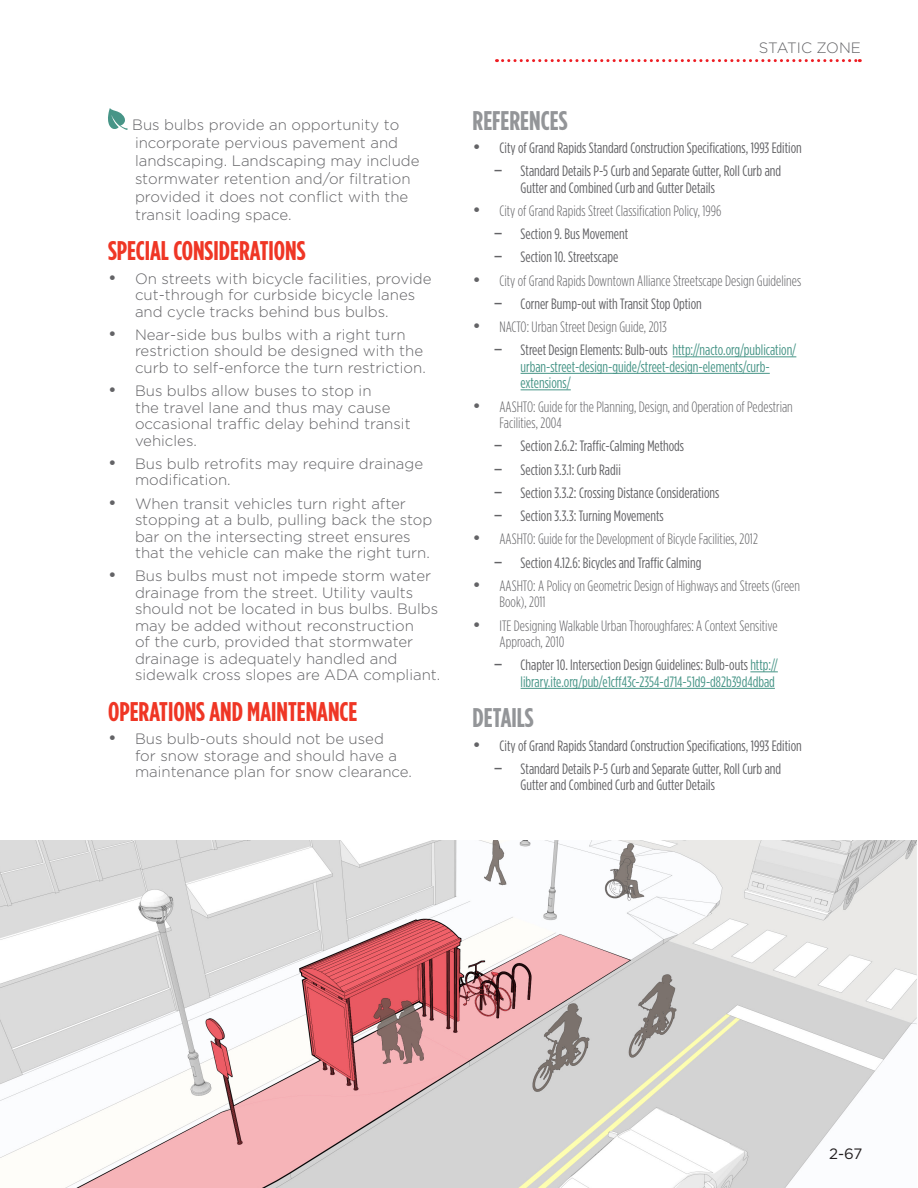
<style>
.page{position:relative;width:918px;height:1188px;background:#fff}
.page>*{position:absolute;margin:0;border:0;box-sizing:border-box;transform-origin:0 0}
.NNI_02-elements{font:700 27px "Gotham Condensed";color:#ef3625}
.NNI_02-elements-2{font:700 27px "Gotham Condensed";color:#939598}
.green_infrastructure{font:300 15px/16.5px "Gotham";color:#636366}
.t1{font:15px/16.5px "Gotham Condensed";color:#636366}
.t2{font:300 15px/16.5px "Gotham Condensed";color:#636366}
.t3{font:15px/16.5px "Gotham Condensed";color:#479587}
.t4{font:15px "Gotham";color:#231f20}
.s1{font-weight:400;font-size:18px}
.s2{font-family:"Gotham";font-size:18px}
.s3{font-family:"Gotham";font-weight:400;font-size:18px}
.s4{font-family:"Gotham";font-size:18px;color:#636366}
.s5{color:#636366}
</style>
<div class="page">
<svg style="left:503px;top:59px;width:357px;height:3px"></svg>
<svg style="left:108px;top:108px;width:20px;height:22px"></svg>
<hr style="left:673px;top:356px;width:123px;height:1px;background:#479587">
<hr style="left:521px;top:373px;width:249px;height:1px;background:#479587">
<hr style="left:521px;top:389px;width:50px;height:1px;background:#479587">
<svg style="left:750px;top:671px;width:28px;height:1px"></svg>
<hr style="left:521px;top:688px;width:254px;height:1px;background:#479587">
<img style="left:0;top:841px;width:917px;height:347px">
<p class="green_infrastructure" style="left:132px;top:115px;width:289px;line-height:18px">Bus bulbs provide an opportunity to incorporate pervious pavement and landscaping. Landscaping may include stormwater retention and/or filtration provided it does not conflict with the transit loading space.</p>
<p class="NNI_02-elements" style="left:108px;top:235px;width:199px">SPECIAL CONSIDERATIONS</p>
<p class="green_infrastructure" style="left:135px;top:270px;width:298px;text-indent:-27px"><span class="s1">•</span> On streets with bicycle facilities, provide cut-through for curbside bicycle lanes and cycle tracks behind bus bulbs.</p>
<p class="green_infrastructure" style="left:135px;top:326px;width:292px;text-indent:-27px"><span class="s1">•</span> Near-side bus bulbs with a right turn restriction should be designed with the curb to self-enforce the turn restriction.</p>
<p class="green_infrastructure" style="left:135px;top:382px;width:277px;text-indent:-27px"><span class="s1">•</span> Bus bulbs allow buses to stop in<br>the travel lane and thus may cause occasional traffic delay behind transit vehicles.</p>
<p class="green_infrastructure" style="left:135px;top:455px;width:290px;text-indent:-27px"><span class="s1">•</span> Bus bulb retrofits may require drainage modification.</p>
<p class="green_infrastructure" style="left:135px;top:495px;width:299px;text-indent:-27px"><span class="s1">•</span> When transit vehicles turn right after stopping at a bulb, pulling back the stop bar on the intersecting street ensures that the vehicle can make the right turn.</p>
<p class="green_infrastructure" style="left:135px;top:567px;width:307px;text-indent:-27px"><span class="s1">•</span> Bus bulbs must not impede storm water drainage from the street. Utility vaults should not be located in bus bulbs. Bulbs may be added without reconstruction<br>of the curb, provided that stormwater drainage is adequately handled and sidewalk cross slopes are ADA compliant.</p>
<p class="NNI_02-elements" style="left:108px;top:696px;width:251px">OPERATIONS AND MAINTENANCE</p>
<p class="green_infrastructure" style="left:135px;top:730px;width:279px;text-indent:-27px"><span class="s1">•</span> Bus bulb-outs should not be used<br>for snow storage and should have a maintenance plan for snow clearance.</p>
<p class="green_infrastructure" style="left:759px;top:39px;width:104px">STATIC ZONE</p>
<p class="NNI_02-elements-2" style="left:473px;top:104px;width:96px">REFERENCES</p>
<p class="t1" style="left:473px;top:139px;width:331px"><span class="s2">•</span> City of Grand Rapids Standard Construction Specifications, 1993 Edition</p>
<p class="t1" style="left:521px;top:162px;width:262px;text-indent:-27px"><span class="s2">–</span> Standard Details P-5 Curb and Separate Gutter, Roll Curb and<br>Gutter and Combined Curb and Gutter Details</p>
<p class="t2" style="left:473px;top:202px;width:250px"><span class="s3">•</span> City of Grand Rapids Street Classification Policy, 1996</p>
<p class="t1" style="left:494px;top:225px;width:136px"><span class="s2">–</span> Section 9. Bus Movement</p>
<p class="t1" style="left:494px;top:249px;width:126px"><span class="s2">–</span> Section 10. Streetscape</p>
<p class="t2" style="left:473px;top:272px;width:330px"><span class="s3">•</span> City of Grand Rapids Downtown Alliance Streetscape Design Guidelines</p>
<p class="t1" style="left:494px;top:295px;width:210px"><span class="s2">–</span> Corner Bump-out with Transit Stop Option</p>
<p class="t2" style="left:473px;top:318px;width:196px"><span class="s3">•</span> NACTO: Urban Street Design Guide, 2013</p>
<p class="t3" style="left:521px;top:342px;width:277px;text-indent:-27px"><span class="s4">–</span> <span class="s5">Street Design Elements: Bulb-outs</span> http://nacto.org/publication/ urban-street-design-guide/street-design-elements/curb&shy;extensions/</p>
<p class="t2" style="left:500px;top:398px;width:295px;text-indent:-27px"><span class="s3">•</span> AASHTO: Guide for the Planning, Design, and Operation of Pedestrian<br>Facilities, 2004</p>
<p class="t1" style="left:494px;top:438px;width:192px"><span class="s2">–</span> Section 2.6.2: Traffic-Calming Methods</p>
<p class="t1" style="left:494px;top:461px;width:129px"><span class="s2">–</span> Section 3.3.1: Curb Radii</p>
<p class="t1" style="left:494px;top:484px;width:227px"><span class="s2">–</span> Section 3.3.2: Crossing Distance Considerations</p>
<p class="t1" style="left:494px;top:507px;width:172px"><span class="s2">–</span> Section 3.3.3: Turning Movements</p>
<p class="t2" style="left:473px;top:531px;width:287px"><span class="s3">•</span> AASHTO: Guide for the Development of Bicycle Facilities, 2012</p>
<p class="t1" style="left:494px;top:554px;width:209px"><span class="s2">–</span> Section 4.12.6: Bicycles and Traffic Calming</p>
<p class="t2" style="left:500px;top:577px;width:302px;text-indent:-27px"><span class="s3">•</span> AASHTO: A Policy on Geometric Design of Highways and Streets (Green<br>Book), 2011</p>
<p class="t2" style="left:500px;top:617px;width:280px;text-indent:-27px"><span class="s3">•</span> ITE Designing Walkable Urban Thoroughfares: A Context Sensitive<br>Approach, 2010</p>
<p class="t3" style="left:494px;top:657px;width:286px;text-align:right"><span class="s4">–</span> <span class="s5">Chapter 10. Intersection Design Guidelines: Bulb-outs</span> http:// library.ite.org/pub/e1cff43c-2354-d714-51d9-d82b39d4dbad</p>
<p class="NNI_02-elements-2" style="left:473px;top:702px;width:63px">DETAILS</p>
<p class="t1" style="left:473px;top:737px;width:331px"><span class="s2">•</span> City of Grand Rapids Standard Construction Specifications, 1993 Edition</p>
<p class="t1" style="left:521px;top:760px;width:262px;text-indent:-27px"><span class="s2">–</span> Standard Details P-5 Curb and Separate Gutter, Roll Curb and<br>Gutter and Combined Curb and Gutter Details</p>
<p class="t4" style="left:829px;top:1145px;width:35px">2-67</p>
</div>
